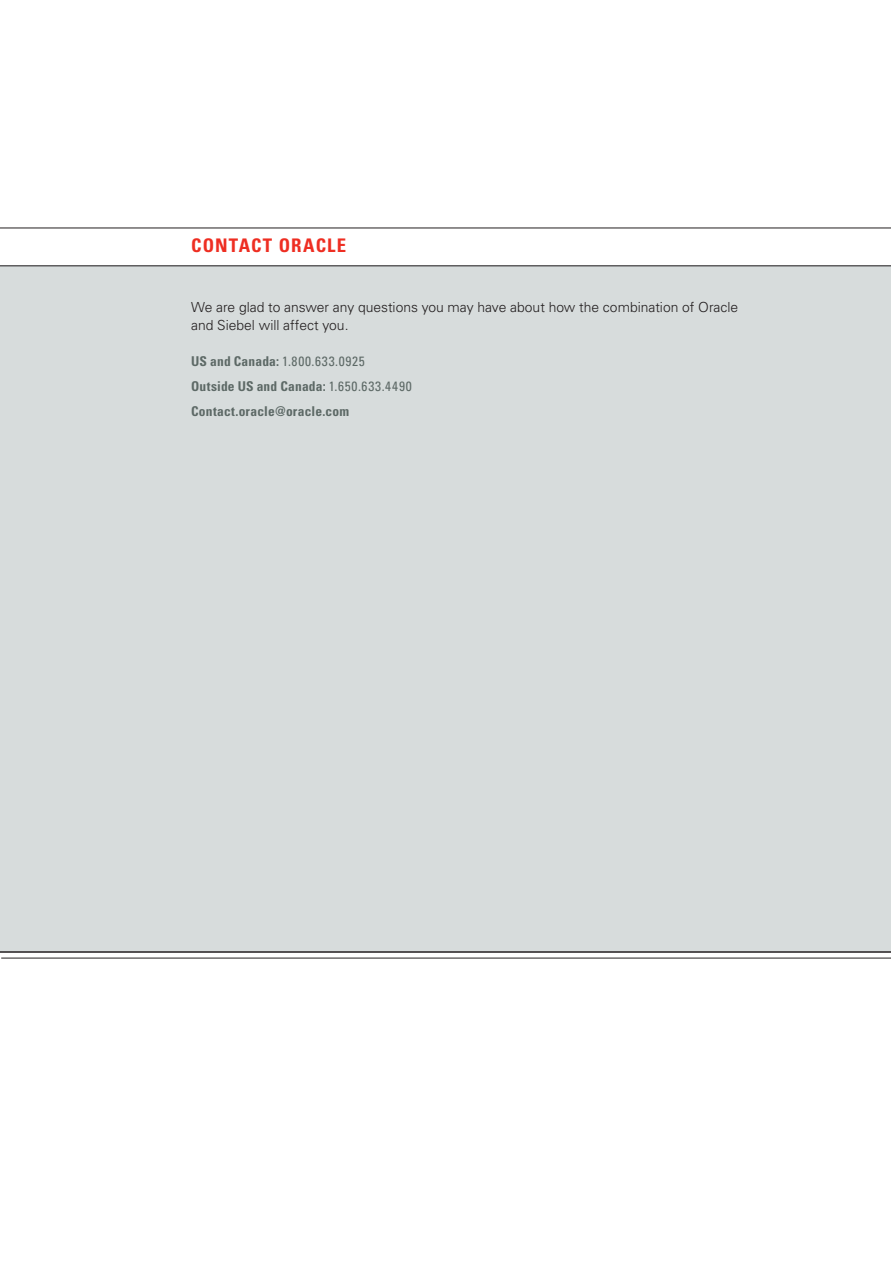
<style>
.page{position:relative;width:891px;height:1269px;background:#fff}
.page>*{position:absolute;margin:0;border:0;box-sizing:border-box;transform-origin:0 0}
.t1{font:700 condensed 18.75px "Univers LT Std";letter-spacing:.085em;color:#ee2e22}
.t2{font:300 13.8px/18px "Univers LT Std";color:#231f20}
.t3{font:700 condensed 13.5px/24.8px "Univers LT Std";letter-spacing:.01em;color:#5d6966}
.s1{font-weight:400}
</style>
<div class="page">
<div style="left:0;top:265px;width:891px;height:687px;background:#d7dcdc"></div>
<hr style="left:0;top:228px;width:891px;height:1px;background:#231f20">
<hr style="left:0;top:265px;width:891px;height:1px;background:#231f20">
<hr style="left:1px;top:958px;width:890px;height:1px;background:#231f20">
<hr style="left:0;top:952px;width:891px;height:1px;background:#231f20">
<h1 class="t1" style="left:191px;top:234px;width:157px">Contact Oracle</h1>
<p class="t2" style="left:191px;top:299px;width:549px">We are glad to answer any questions you may have about how the combination of Oracle and Siebel will affect you.</p>
<p class="t3" style="left:191px;top:349px;width:222px">US and Canada: <span class="s1">1.800.633.0925<br></span>Outside US and Canada: <span class="s1">1.650.633.4490<br></span>Contact.oracle@oracle.com</p>
</div>
